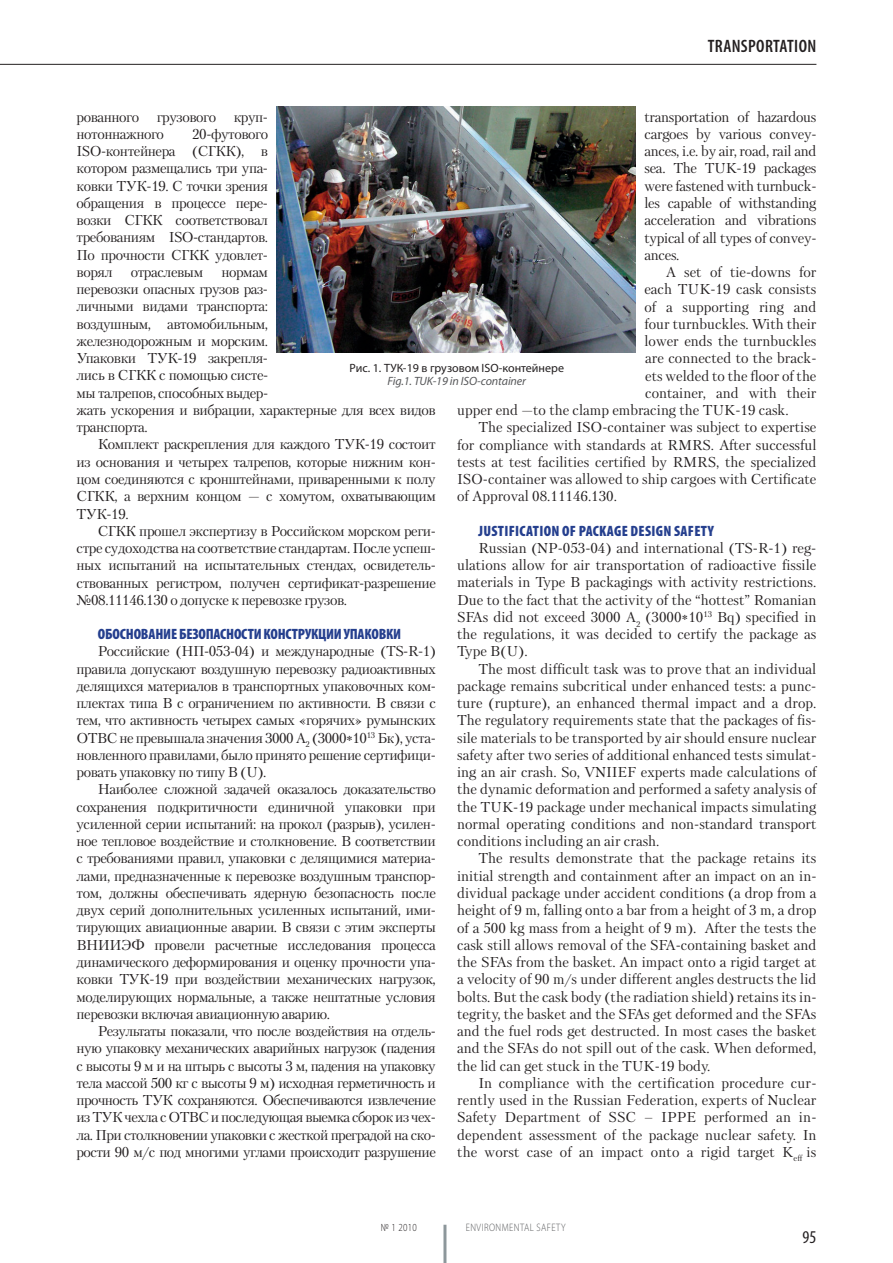
<style>
.page{position:relative;width:893px;height:1263px;background:#fff}
.page>*{position:absolute;margin:0;border:0;box-sizing:border-box;transform-origin:0 0}
.t1{font:600 condensed 18px "Myriad Pro";letter-spacing:.02em;color:#231f20}
.t2{font:condensed 18px "Myriad Pro";color:#231f20}
.t3{font:900 condensed 15px "Myriad Pro";letter-spacing:-.01em;color:#253f8e}
.t4{font:900 condensed 15px "Myriad Pro";letter-spacing:.02em;color:#253f8e}
.t5{font:14.25px/17.2px "Petersburg C";letter-spacing:-.02em;color:#231f20;text-align:justify}
.t6{font:14.25px "Petersburg C";color:#231f20}
.t7{font:12px "Myriad Pro";color:#231f20}
.t8{font:italic 12px "Myriad Pro";letter-spacing:-.01em;color:#57585a}
.t9{font:300 10.8px "Myriad Pro";letter-spacing:.05em;color:#57585a;scale:.83 1}
.t10{font:300 10.8px "Myriad Pro";color:#231f20;scale:.83 1}
</style>
<div class="page">
<hr style="left:443px;top:1225px;width:3px;height:38px;background:#8d979b">
<hr style="left:0;top:64px;width:816px;height:1px;background:#231f20">
<img style="left:277px;top:106px;width:358px;height:246px">
<p class="t1" style="left:708px;top:35px;width:110px">TRANSPORTATION</p>
<p class="t5" style="left:644px;top:108px;width:173px">transportation of hazardous cargoes by various convey&shy;ances, i.e. by air, road, rail and sea. The TUK-19 packages were fastened with turnbuck&shy;les capable of withstanding acceleration and vibrations typical of all types of convey&shy;ances.</p>
<p class="t6" style="left:666px;top:264px;width:152px">A set of tie-downs for</p>
<p class="t6" style="left:644px;top:281px;width:174px">each TUK-19 cask consists</p>
<p class="t6" style="left:644px;top:298px;width:173px">of a supporting ring and</p>
<p class="t6" style="left:644px;top:315px;width:173px">four turnbuckles. With their</p>
<p class="t6" style="left:644px;top:333px;width:173px">lower ends the turnbuckles</p>
<p class="t6" style="left:645px;top:350px;width:173px">are connected to the brack-</p>
<p class="t6" style="left:645px;top:367px;width:173px">ets welded to the floor of the</p>
<p class="t6" style="left:645px;top:384px;width:173px">container, and with their</p>
<p class="t6" style="left:457px;top:402px;width:333px">upper end —to the clamp embracing the TUK-19 cask.</p>
<p class="t6" style="left:478px;top:419px;width:340px">The specialized ISO-container was subject to expertise</p>
<p class="t6" style="left:457px;top:436px;width:361px">for compliance with standards at RMRS. After successful</p>
<p class="t6" style="left:457px;top:453px;width:361px">tests at test facilities certified by RMRS, the specialized</p>
<p class="t6" style="left:457px;top:471px;width:361px">ISO-container was allowed to ship cargoes with Certificate</p>
<p class="t6" style="left:457px;top:488px;width:161px">of Approval 08.11146.130.</p>
<p class="t4" style="left:478px;top:521px;width:237px">JUSTIFICATION OF PACKAGE DESIGN SAFETY</p>
<p class="t5" style="left:457px;top:539px;width:361px;text-indent:21px">Russian (NP-053-04) and international (TS-R-1) reg&shy;ulations allow for air transportation of radioactive fissile materials in Type B packagings with activity restrictions.<br>Due to the fact that the activity of the “hottest” Romanian SFAs did not exceed 3000 А<sub>2</sub> (3000*10<sup>13</sup> Bq) specified in the regulations, it was decided to certify the package as Type B(U).</p>
<p class="t5" style="left:457px;top:660px;width:361px;text-indent:21px">The most difficult task was to prove that an individual package remains subcritical under enhanced tests: a punc&shy;ture (rupture), an enhanced thermal impact and a drop.<br>The regulatory requirements state that the packages of fis&shy;sile materials to be transported by air should ensure nuclear safety after two series of additional enhanced tests simulat&shy;ing an air crash. So, VNIIEF experts made calculations of the dynamic deformation and performed a safety analysis of the TUK-19 package under mechanical impacts simulating normal operating conditions and non-standard transport conditions including an air crash.</p>
<p class="t5" style="left:457px;top:850px;width:361px;text-indent:21px">The results demonstrate that the package retains its initial strength and containment after an impact on an in&shy;dividual package under accident conditions (a drop from a height of 9 m, falling onto a bar from a height of 3 m, a drop of a 500 kg mass from a height of 9 m). After the tests the cask still allows removal of the SFA-containing basket and the SFAs from the basket. An impact onto a rigid target at a velocity of 90 m/s under different angles destructs the lid bolts. But the cask body (the radiation shield) retains its in&shy;tegrity, the basket and the SFAs get deformed and the SFAs and the fuel rods get destructed. In most cases the basket and the SFAs do not spill out of the cask. When deformed, the lid can get stuck in the TUK-19 body.</p>
<p class="t5" style="left:457px;top:1074px;width:361px;text-indent:21px">In compliance with the certification procedure cur&shy;rently used in the Russian Federation, experts of Nuclear Safety Department of SSC – IPPE performed an in&shy;dependent assessment of the package nuclear safety. In the worst case of an impact onto a rigid target K<sub>eff</sub> is</p>
<p class="t5" style="left:77px;top:108px;width:193px">рованного грузового круп&shy;нотоннажного</p>
<p class="t5" style="left:77px;top:125px;width:193px;text-indent:116px">20-футового ISO-контейнера (СГКК), в котором размещались три упа&shy;ковки ТУК-19. С точки зрения обращения в процессе пере&shy;возки СГКК соответствовал требованиям ISO-стандартов.<br>По прочности СГКК удовлет&shy;ворял</p>
<p class="t5" style="left:77px;top:263px;width:361px;text-align:left;text-indent:145px">нормам<br>перевозки опасных грузов раз-<br>личными видами транспорта:<br>воздушным, автомобильным,<br>железнодорожным и морским.<br>Упаковки ТУК-19 закрепля-<br>лись в СГКК с помощью систе-<br>мы талрепов, способных выдер-<br>жать ускорения и вибрации, характерные для всех видов транспорта.</p>
<p class="t5" style="left:77px;top:436px;width:361px;text-indent:21px">Комплект раскрепления для каждого ТУК-19 состоит из основания и четырех талрепов, которые нижним кон&shy;цом соединяются с кронштейнами, приваренными к полу СГКК, а верхним концом — с хомутом, охватывающим ТУК-19.</p>
<p class="t5" style="left:77px;top:522px;width:361px;text-indent:21px">СГКК прошел экспертизу в Российском морском реги&shy;стре судоходства на соответствие стандартам. После успеш&shy;ных испытаний на испытательных стендах, освидетель&shy;ствованных регистром, получен сертификат-разрешение №08.11146.130 о допуске к перевозке грузов.</p>
<p class="t3" style="left:98px;top:624px;width:305px">ОБОСНОВАНИЕ БЕЗОПАСНОСТИ КОНСТРУКЦИИ УПАКОВКИ</p>
<p class="t5" style="left:77px;top:643px;width:361px;text-indent:21px">Российские (НП-053-04) и международные (TS-R-1) правила допускают воздушную перевозку радиоактивных делящихся материалов в транспортных упаковочных ком&shy;плектах типа В с ограничением по активности. В связи с тем, что активность четырех самых «горячих» румынских ОТВС не превышала значения 3000 А<sub>2</sub> (3000*10<sup>13</sup> Бк), уста&shy;новленного правилами, было принято решение сертифици&shy;ровать упаковку по типу B (U).</p>
<p class="t5" style="left:77px;top:781px;width:361px;text-indent:21px">Наиболее сложной задачей оказалось доказательство сохранения подкритичности единичной упаковки при усиленной серии испытаний: на прокол (разрыв), усилен&shy;ное тепловое воздействие и столкновение. В соответствии с требованиями правил, упаковки с делящимися материа&shy;лами, предназначенные к перевозке воздушным транспор&shy;том, должны обеспечивать ядерную безопасность после двух серий дополнительных усиленных испытаний, ими&shy;тирующих авиационные аварии. В связи с этим эксперты ВНИИЭФ провели расчетные исследования процесса динамического деформирования и оценку прочности упа&shy;ковки ТУК-19 при воздействии механических нагрузок, моделирующих нормальные, а также нештатные условия перевозки включая авиационную аварию.</p>
<p class="t5" style="left:77px;top:1022px;width:361px;text-indent:21px">Результаты показали, что после воздействия на отдель&shy;ную упаковку механических аварийных нагрузок (падения с высоты 9 м и на штырь с высоты 3 м, падения на упаковку тела массой 500 кг с высоты 9 м) исходная герметичность и прочность ТУК сохраняются. Обеспечиваются извлечение из ТУК чехла с ОТВС и последующая выемка сборок из чех&shy;ла. При столкновении упаковки с жесткой преградой на ско&shy;рости 90 м/с под многими углами происходит разрушение</p>
<p class="t5" style="left:131px;top:263px;width:74px">отраслевым</p>
<p class="t7" style="left:350px;top:360px;width:216px">Рис. 1. ТУК-19 в грузовом ISO-контейнере</p>
<p class="t8" style="left:387px;top:374px;width:140px">Fig.1. TUK-19 in ISO-container</p>
<p class="t10" style="left:381px;top:1221px;width:45px">№ 1 2010</p>
<p class="t9" style="left:466px;top:1221px;width:122px">ENVIRONMENTAL SAFETY</p>
<p class="t2" style="left:803px;top:1226px;width:15px">95</p>
</div>
